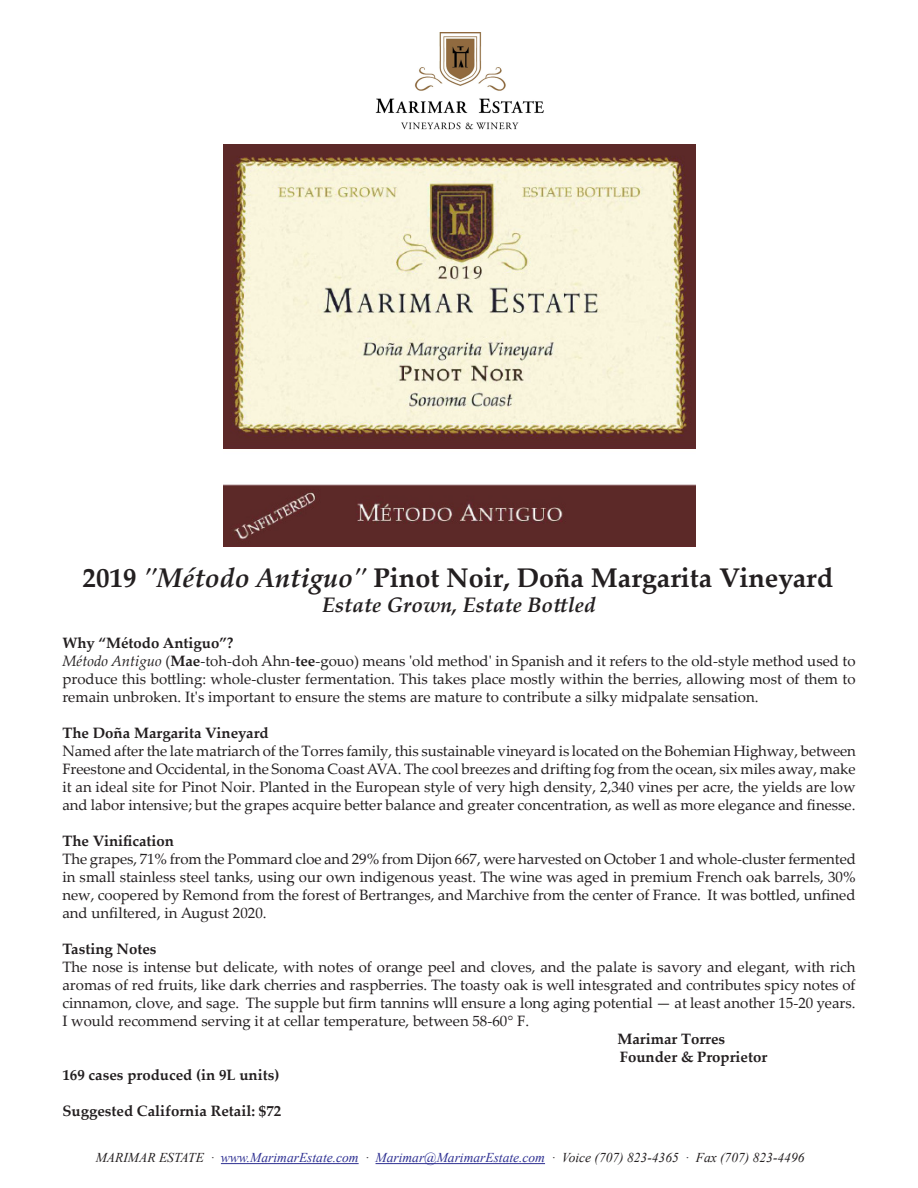
<style>
.page{position:relative;width:918px;height:1188px;background:#fff}
.page>*{position:absolute;margin:0;border:0;box-sizing:border-box;transform-origin:0 0}
.t1{font:700 27px "Palatino Linotype";color:#231f20}
.t2{font:italic 700 21px "Palatino Linotype";color:#231f20}
.t3{font:15px/18px "Palatino Linotype";color:#231f20;text-align:justify}
.t4{font:700 15px/18px "Palatino Linotype";color:#231f20}
.t5{font:italic 13.5px "Times New Roman";color:#231f20}
.s1{font-style:italic}
.s2{font-weight:700}
.s3{color:#2e3092}
</style>
<div class="page">
<hr style="left:221px;top:1163px;width:138px;height:1px;background:#2e3092">
<hr style="left:376px;top:1163px;width:169px;height:1px;background:#2e3092">
<img style="left:375px;top:33px;width:169px;height:97px">
<img style="left:223px;top:144px;width:472px;height:403px">
<p class="t1" style="left:83px;top:558px;width:752px">2019 <span class="s1">"Método Antiguo"</span> Pinot Noir, Doña Margarita Vineyard</p>
<p class="t2" style="left:322px;top:590px;width:275px">Estate Grown, Estate Bottled</p>
<p class="t4" style="left:62px;top:633px;width:173px">Why “Método Antiguo”?</p>
<p class="t3" style="left:62px;top:651px;width:795px"><span class="s1">Método Antiguo</span> (<span class="s2">Mae</span>-toh-doh Ahn-<span class="s2">tee</span>-gouo) means 'old method' in Spanish and it refers to the old-style method used to produce this bottling: whole-cluster fermentation. This takes place mostly within the berries, allowing most of them to remain unbroken. It's important to ensure the stems are mature to contribute a silky midpalate sensation.</p>
<p class="t4" style="left:62px;top:723px;width:208px">The Doña Margarita Vineyard</p>
<p class="t3" style="left:62px;top:741px;width:795px">Named after the late matriarch of the Torres family, this sustainable vineyard is located on the Bohemian Highway, between Freestone and Occidental, in the Sonoma Coast AVA. The cool breezes and drifting fog from the ocean, six miles away, make it an ideal site for Pinot Noir. Planted in the European style of very high density, 2,340 vines per acre, the yields are low and labor intensive; but the grapes acquire better balance and greater concentration, as well as more elegance and finesse.</p>
<p class="t4" style="left:62px;top:831px;width:113px">The Vinification</p>
<p class="t3" style="left:62px;top:849px;width:795px">The grapes, 71% from the Pommard cloe and 29% from Dijon 667, were harvested on October 1 and whole-cluster fermented in small stainless steel tanks, using our own indigenous yeast. The wine was aged in premium French oak barrels, 30% new, coopered by Remond from the forest of Bertranges, and Marchive from the center of France. It was bottled, unfined and unfiltered, in August 2020.</p>
<p class="t4" style="left:62px;top:939px;width:96px">Tasting Notes</p>
<p class="t3" style="left:62px;top:957px;width:795px">The nose is intense but delicate, with notes of orange peel and cloves, and the palate is savory and elegant, with rich aromas of red fruits, like dark cherries and raspberries. The toasty oak is well intesgrated and contributes spicy notes of cinnamon, clove, and sage. The supple but firm tannins wlll ensure a long aging potential — at least another 15-20 years.<br>I would recommend serving it at cellar temperature, between 58-60° F.</p>
<p class="t4" style="left:617px;top:1029px;width:151px">Marimar Torres<br>Founder &amp; Proprietor</p>
<p class="t4" style="left:62px;top:1065px;width:218px">169 cases produced (in 9L units)</p>
<p class="t4" style="left:62px;top:1101px;width:221px">Suggested California Retail: $72</p>
<p class="t5" style="left:96px;top:1148px;width:710px">MARIMAR ESTATE · <span class="s3">www.MarimarEstate.com</span> · <span class="s3">Marimar@MarimarEstate.com</span> · Voice (707) 823-4365 · Fax (707) 823-4496</p>
</div>
